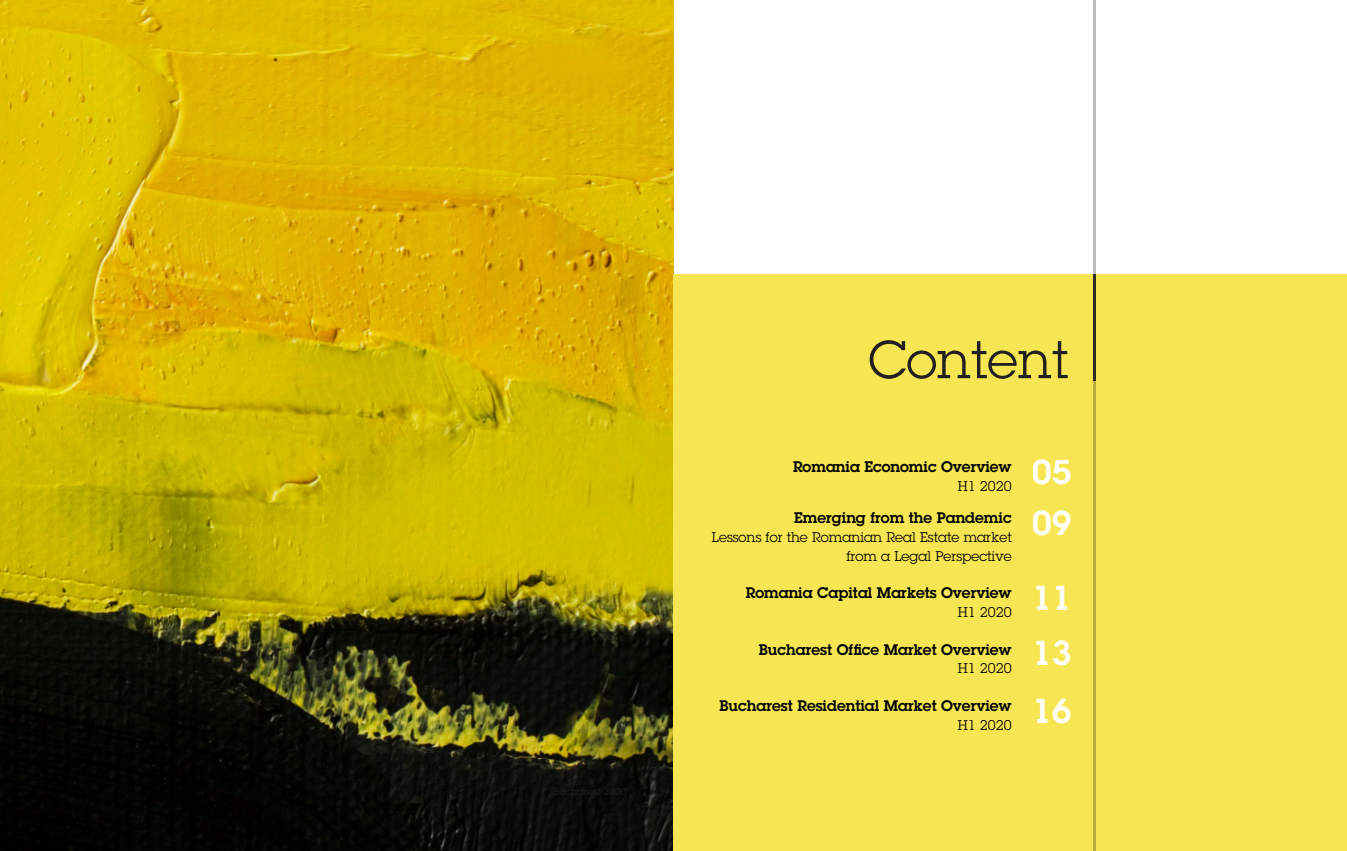
<style>
.page{position:relative;width:1347px;height:851px;background:#fff}
.page>*{position:absolute;margin:0;border:0;box-sizing:border-box;transform-origin:0 0}
.t1{font:51.88px "Lubalin Graph OT";color:#231f20}
.t2{font:600 33.75px "Lubalin Graph OT";color:#fff}
.t3{font:600 15px "Lubalin Graph OT";color:#000}
.t4{font:13.75px "Lubalin Graph OT";color:#000}
</style>
<div class="page">
<img style="left:0;top:0;width:673px;height:850px">
<div style="left:673px;top:275px;width:673px;height:575px;background:#f7e654"></div>
<hr style="left:1093px;top:0;width:3px;height:850px;background:#231f20">
<div style="left:772px;top:446px;width:324px;height:48px;background:#f7e654"></div>
<div style="left:707px;top:505px;width:387px;height:60px;background:#f7e654"></div>
<p class="t1" style="left:868px;top:327px;width:202px">Content</p>
<p class="t3" style="left:793px;top:456px;width:220px">Romania Economic Overview</p>
<p class="t4" style="left:958px;top:477px;width:55px">H1 2020</p>
<p class="t3" style="left:794px;top:508px;width:219px">Emerging from the Pandemic</p>
<p class="t4" style="left:712px;top:528px;width:301px">Lessons for the Romanian Real Estate market</p>
<p class="t4" style="left:846px;top:547px;width:167px">from a Legal Perspective</p>
<p class="t3" style="left:745px;top:583px;width:267px">Romania Capital Markets Overview</p>
<p class="t4" style="left:958px;top:603px;width:55px">H1 2020</p>
<p class="t3" style="left:759px;top:639px;width:254px">Bucharest Office Market Overview</p>
<p class="t4" style="left:958px;top:659px;width:55px">H1 2020</p>
<p class="t3" style="left:719px;top:695px;width:294px">Bucharest Residential Market Overview</p>
<p class="t4" style="left:958px;top:716px;width:55px">H1 2020</p>
<p class="t2" style="left:1032px;top:449px;width:41px">05</p>
<p class="t2" style="left:1032px;top:501px;width:41px">09</p>
<p class="t2" style="left:1032px;top:576px;width:41px">11</p>
<p class="t2" style="left:1032px;top:631px;width:41px">13</p>
<p class="t2" style="left:1032px;top:688px;width:41px">16</p>
</div>
